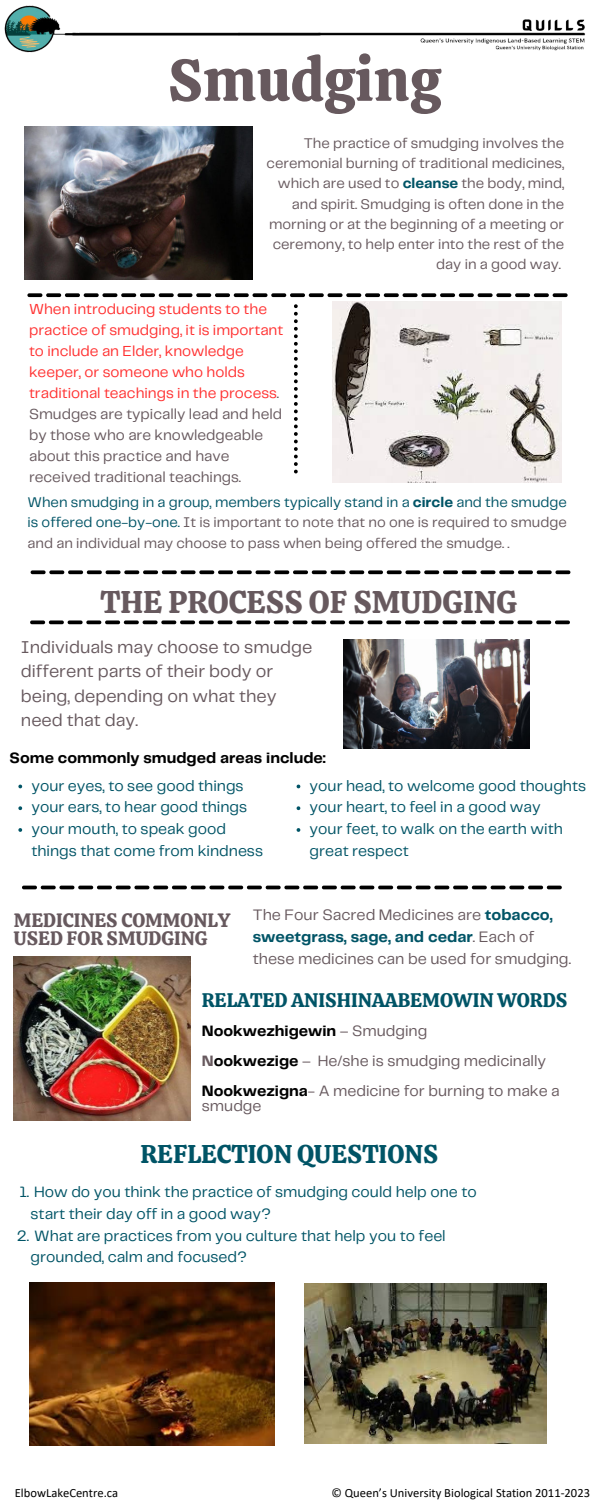
<style>
.page{position:relative;width:600px;height:1500px;background:#fff}
.page>*{position:absolute;margin:0;border:0;box-sizing:border-box;transform-origin:0 0}
.t1{font:59.2px "Calistoga";color:#67595e}
.t2{font:31.3px "Calistoga";color:#67595e}
.t3{font:25.6px "Calistoga";color:#005466}
.t4{font:19.6px "Calistoga";color:#005466}
.t5{font:19.3px/18.8px "Calistoga";color:#67595e}
.t6{font:17.8px/24.3px "Telegraf";color:#67595e}
.t7{font:15.8px/21.8px "Telegraf";color:#67595e}
.t8{font:15.6px/21.8px "Telegraf";color:#005466}
.t9{font:15.6px/30px "Telegraf";color:#67595e}
.t10{font:700 15.6px "Telegraf";color:#000}
.t11{font:15.1px/21px "Telegraf";color:#ff3131}
.t12{font:14.6px/20.3px "Telegraf";color:#67595e;text-align:justify}
.t13{font:12.6px "Calibri";color:#000}
.s1{font-weight:700;color:#005466}
.s2{color:#67595e}
.s3{color:#005466}
.s4{font-weight:700;color:#000}
.s5{font-weight:700}
</style>
<div class="page">
<svg style="left:294px;top:304px;width:4px;height:169px"></svg>
<svg style="left:30px;top:620px;width:540px;height:4px"></svg>
<svg style="left:22px;top:886px;width:540px;height:3px"></svg>
<img style="left:332px;top:302px;width:230px;height:180px">
<img style="left:14px;top:956px;width:176px;height:164px">
<img style="left:24px;top:127px;width:228px;height:152px">
<svg style="left:27px;top:293px;width:541px;height:4px"></svg>
<svg style="left:31px;top:570px;width:539px;height:4px"></svg>
<img style="left:344px;top:639px;width:186px;height:109px">
<img style="left:4px;top:5px;width:582px;height:48px">
<img style="left:30px;top:1283px;width:244px;height:162px">
<img style="left:305px;top:1283px;width:241px;height:160px">
<svg style="left:18px;top:785px;width:4px;height:3px"></svg>
<svg style="left:18px;top:806px;width:4px;height:4px"></svg>
<svg style="left:18px;top:828px;width:4px;height:4px"></svg>
<svg style="left:297px;top:806px;width:3px;height:4px"></svg>
<svg style="left:297px;top:828px;width:3px;height:4px"></svg>
<h1 class="t1" style="left:168px;top:28px;width:275px">Smudging</h1>
<p class="t12" style="left:267px;top:132px;width:299px;text-align:right">The practice of smudging involves the ceremonial burning of traditional medicines, which are used to <span class="s1">cleanse</span> the body, mind, and spirit. Smudging is often done in the morning or at the beginning of a meeting or ceremony, to help enter into the rest of the day in a good way.</p>
<p class="t11" style="left:29px;top:298px;width:256px">When introducing students to the practice of smudging, it is important to include an Elder, knowledge keeper, or someone who holds traditional teachings in the process<span class="s2">.<br>Smudges are typically lead and held by those who are knowledgeable about this practice and have received traditional teachings.</span></p>
<p class="t12" style="left:28px;top:492px;width:541px"><span class="s3">When smudging in a group, members typically stand in a</span> <span class="s1">circle</span> <span class="s3">and the smudge is offered one-by-one.</span> It is important to note that no one is required to smudge and an individual may choose to pass when being offered the smudge. .</p>
<h2 class="t2" style="left:101px;top:575px;width:418px">THE PROCESS OF SMUDGING</h2>
<p class="t6" style="left:21px;top:635px;width:293px">Individuals may choose to smudge different parts of their body or being, depending on what they need that day.</p>
<p class="t10" style="left:10px;top:747px;width:318px">Some commonly smudged areas include:</p>
<p class="t8" style="left:31px;top:774px;width:233px">your eyes, to see good things your ears, to hear good things your mouth, to speak good things that come from kindness</p>
<p class="t8" style="left:310px;top:774px;width:278px">your head, to welcome good thoughts your heart, to feel in a good way<br>your feet, to walk on the earth with great respect</p>
<h3 class="t5" style="left:14px;top:909px;width:218px">MEDICINES COMMONLY<br>USED FOR SMUDGING</h3>
<p class="t7" style="left:253px;top:903px;width:320px">The Four Sacred Medicines are <span class="s1">tobacco, sweetgrass, sage, and cedar</span>. Each of these medicines can be used for smudging.</p>
<h3 class="t4" style="left:202px;top:983px;width:367px">RELATED ANISHINAABEMOWIN WORDS</h3>
<p class="t9" style="left:202px;top:1016px;width:360px"><span class="s4">Nookwezhigewin</span> – Smudging<br><span class="s5">N</span><span class="s4">ookwezige</span> – He/she is smudging medicinally<br><span class="s4">Nookwezigna</span>- A medicine for burning to make a</p>
<p class="t9" style="left:202px;top:1091px;width:61px">smudge</p>
<h3 class="t3" style="left:141px;top:1132px;width:299px">REFLECTION QUESTIONS</h3>
<p class="t8" style="left:31px;top:1181px;width:448px;text-indent:-11px">1. How do you think the practice of smudging could help one to start their day off in a good way?</p>
<p class="t8" style="left:31px;top:1224px;width:417px;text-indent:-14px">2. What are practices from you culture that help you to feel grounded, calm and focused?</p>
<p class="t13" style="left:15px;top:1484px;width:105px">ElbowLakeCentre.ca</p>
<p class="t13" style="left:331px;top:1484px;width:260px">© Queen’s University Biological Station 2011-2023</p>
</div>
